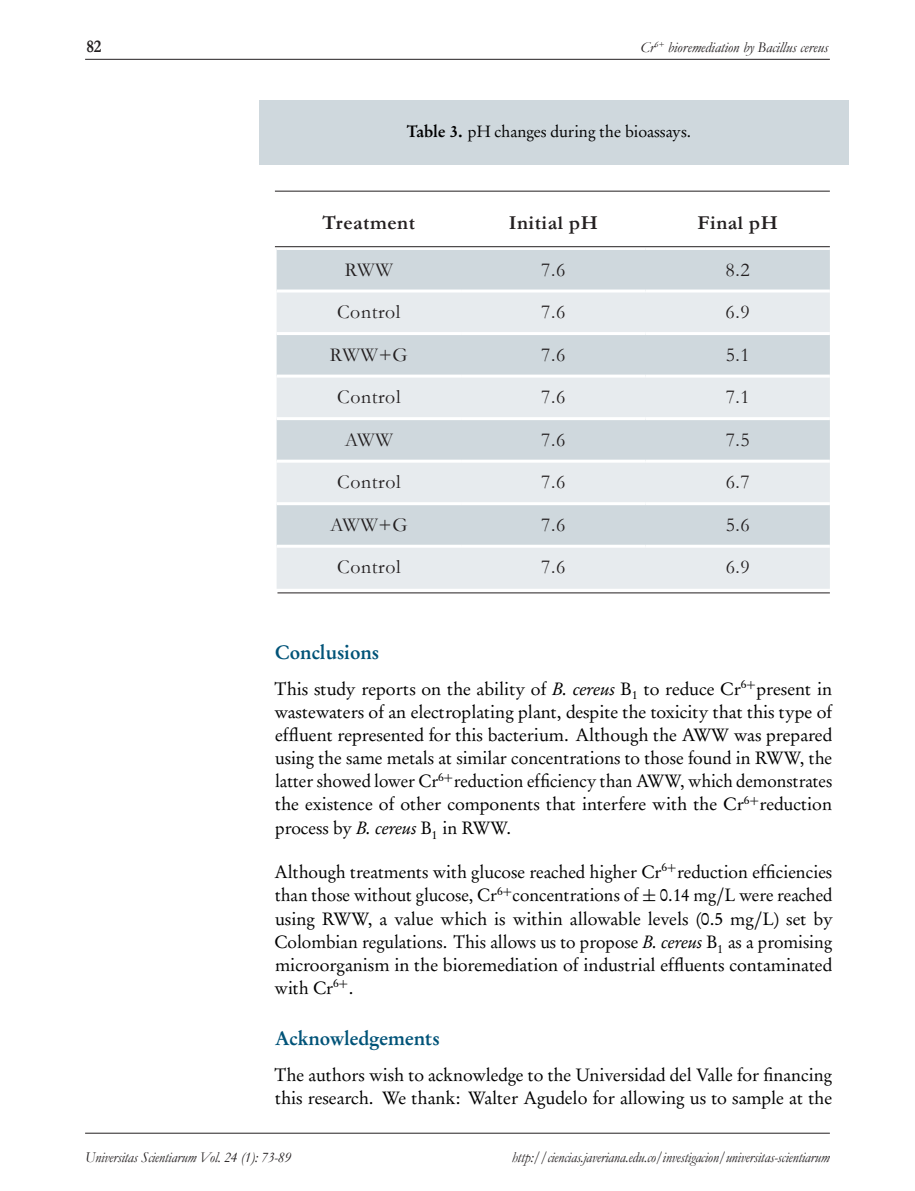
<style>
.page{position:relative;width:915px;height:1191px;background:#fff}
.page>*{position:absolute;margin:0;border:0;box-sizing:border-box;transform-origin:0 0}
.t1{font:19.8px "Garamond";letter-spacing:.03em;color:#231f20}
.t2{font:700 19.8px "Garamond";letter-spacing:.03em;color:#231f20}
.t3{font:500 19.5px "Garamond No 8";color:#005378}
.t4{font:18px/23.2px "Garamond No 8";color:#000;text-align:justify}
.t5{font:700 18px "Garamond";color:#231f20;scale:.9 1}
.t6{font:16.5px "Garamond No 8";color:#000}
.t7{font:italic 15px "Garamond";letter-spacing:-.01em;color:#231f20;scale:.95 1}
.t8{font:italic 15px "Garamond";letter-spacing:-.01em;color:#231f20}
.s1{font-weight:500}
.s2{font-style:italic}
.s3{font-family:"Math Design GM Regular T1 10"}
</style>
<div class="page">
<hr style="left:85px;top:59px;width:744px;height:1px;background:#231f20">
<hr style="left:85px;top:1132px;width:744px;height:1px;background:#231f20">
<div style="left:259px;top:101px;width:589px;height:64px;background:#cfd8dd"></div>
<div style="left:276px;top:250px;width:553px;height:39px;background:#cfd8dd"></div>
<svg style="left:276px;top:292px;width:553px;height:297px;background:#dde3e7"></svg>
<hr style="left:276px;top:332px;width:185px;height:3px;background:#fff">
<hr style="left:461px;top:332px;width:184px;height:3px;background:#fff">
<hr style="left:645px;top:332px;width:184px;height:3px;background:#fff">
<hr style="left:276px;top:374px;width:185px;height:3px;background:#fff">
<hr style="left:461px;top:374px;width:184px;height:3px;background:#fff">
<hr style="left:645px;top:374px;width:184px;height:3px;background:#fff">
<hr style="left:276px;top:417px;width:185px;height:3px;background:#fff">
<hr style="left:461px;top:417px;width:184px;height:3px;background:#fff">
<hr style="left:645px;top:417px;width:184px;height:3px;background:#fff">
<hr style="left:276px;top:459px;width:185px;height:3px;background:#fff">
<hr style="left:461px;top:459px;width:184px;height:3px;background:#fff">
<hr style="left:645px;top:459px;width:184px;height:3px;background:#fff">
<hr style="left:276px;top:502px;width:185px;height:3px;background:#fff">
<hr style="left:461px;top:502px;width:184px;height:3px;background:#fff">
<hr style="left:645px;top:502px;width:184px;height:3px;background:#fff">
<hr style="left:276px;top:545px;width:185px;height:3px;background:#fff">
<hr style="left:461px;top:545px;width:184px;height:3px;background:#fff">
<hr style="left:645px;top:545px;width:184px;height:3px;background:#fff">
<hr style="left:275px;top:191px;width:554px;height:1px;background:#231f20">
<hr style="left:275px;top:246px;width:554px;height:1px;background:#231f20">
<hr style="left:277px;top:592px;width:552px;height:1px;background:#231f20">
<p class="t5" style="left:87px;top:34px;width:18px">82</p>
<p class="t8" style="left:640px;top:37px;width:189px">Cr<sup>6+</sup> bioremediation by Bacillus cereus</p>
<p class="t6" style="left:406px;top:125px;width:286px"><span class="s1">Table 3.</span> pH changes during the bioassays.</p>
<p class="t2" style="left:322px;top:209px;width:94px">Treatment</p>
<p class="t2" style="left:508px;top:209px;width:91px">Initial pH</p>
<p class="t2" style="left:697px;top:209px;width:82px">Final pH</p>
<p class="t1" style="left:344px;top:256px;width:50px">RWW</p>
<p class="t1" style="left:541px;top:256px;width:26px">7.6</p>
<p class="t1" style="left:725px;top:256px;width:26px">8.2</p>
<p class="t1" style="left:337px;top:299px;width:65px">Control</p>
<p class="t1" style="left:541px;top:299px;width:26px">7.6</p>
<p class="t1" style="left:725px;top:299px;width:26px">6.9</p>
<p class="t1" style="left:330px;top:341px;width:79px">RWW+G</p>
<p class="t1" style="left:541px;top:341px;width:26px">7.6</p>
<p class="t1" style="left:725px;top:341px;width:26px">5.1</p>
<p class="t1" style="left:337px;top:384px;width:65px">Control</p>
<p class="t1" style="left:541px;top:384px;width:26px">7.6</p>
<p class="t1" style="left:725px;top:384px;width:26px">7.1</p>
<p class="t1" style="left:345px;top:426px;width:49px">AWW</p>
<p class="t1" style="left:541px;top:426px;width:26px">7.6</p>
<p class="t1" style="left:725px;top:426px;width:26px">7.5</p>
<p class="t1" style="left:337px;top:469px;width:65px">Control</p>
<p class="t1" style="left:541px;top:469px;width:26px">7.6</p>
<p class="t1" style="left:725px;top:469px;width:26px">6.7</p>
<p class="t1" style="left:330px;top:511px;width:79px">AWW+G</p>
<p class="t1" style="left:541px;top:511px;width:26px">7.6</p>
<p class="t1" style="left:725px;top:511px;width:26px">5.6</p>
<p class="t1" style="left:337px;top:554px;width:65px">Control</p>
<p class="t1" style="left:541px;top:554px;width:26px">7.6</p>
<p class="t1" style="left:725px;top:554px;width:26px">6.9</p>
<p class="t3" style="left:275px;top:643px;width:105px">Conclusions</p>
<p class="t4" style="left:274px;top:678px;width:559px">This study reports on the ability of <span class="s2">B. cereus</span> B<sub>1</sub> to reduce Cr<sup>6</sup><sup>+</sup>present in wastewaters of an electroplating plant, despite the toxicity that this type of effluent represented for this bacterium. Although the AWW was prepared using the same metals at similar concentrations to those found in RWW, the latter showed lower Cr<sup>6</sup><sup>+</sup>reduction efficiency than AWW, which demonstrates the existence of other components that interfere with the Cr<sup>6</sup><sup>+</sup>reduction process by <span class="s2">B. cereus</span> B<sub>1</sub> in RWW.</p>
<p class="t4" style="left:274px;top:862px;width:559px">Although treatments with glucose reached higher Cr<sup>6</sup><sup>+</sup>reduction efficiencies than those without glucose, Cr<sup>6</sup><sup>+</sup>concentrations of 0.14 mg<span class="s3">/</span>L were reached using RWW, a value which is within allowable levels (0.5 mg<span class="s3">/</span>L) set by Colombian regulations. This allows us to propose <span class="s2">B. cereus</span> B<sub>1</sub> as a promising microorganism in the bioremediation of industrial effluents contaminated with Cr<sup>6</sup><sup>+</sup>.</p>
<p class="t3" style="left:275px;top:1029px;width:166px">Acknowledgements</p>
<p class="t4" style="left:274px;top:1064px;width:559px">The authors wish to acknowledge to the Universidad del Valle for financing this research. We thank: Walter Agudelo for allowing us to sample at the</p>
<p class="t7" style="left:85px;top:1146px;width:218px">Universitas Scientiarum Vol. 24 (1): 73-89</p>
<p class="t7" style="left:511px;top:1146px;width:336px">http://ciencias.javeriana.edu.co/investigacion/universitas-scientiarum</p>
</div>
